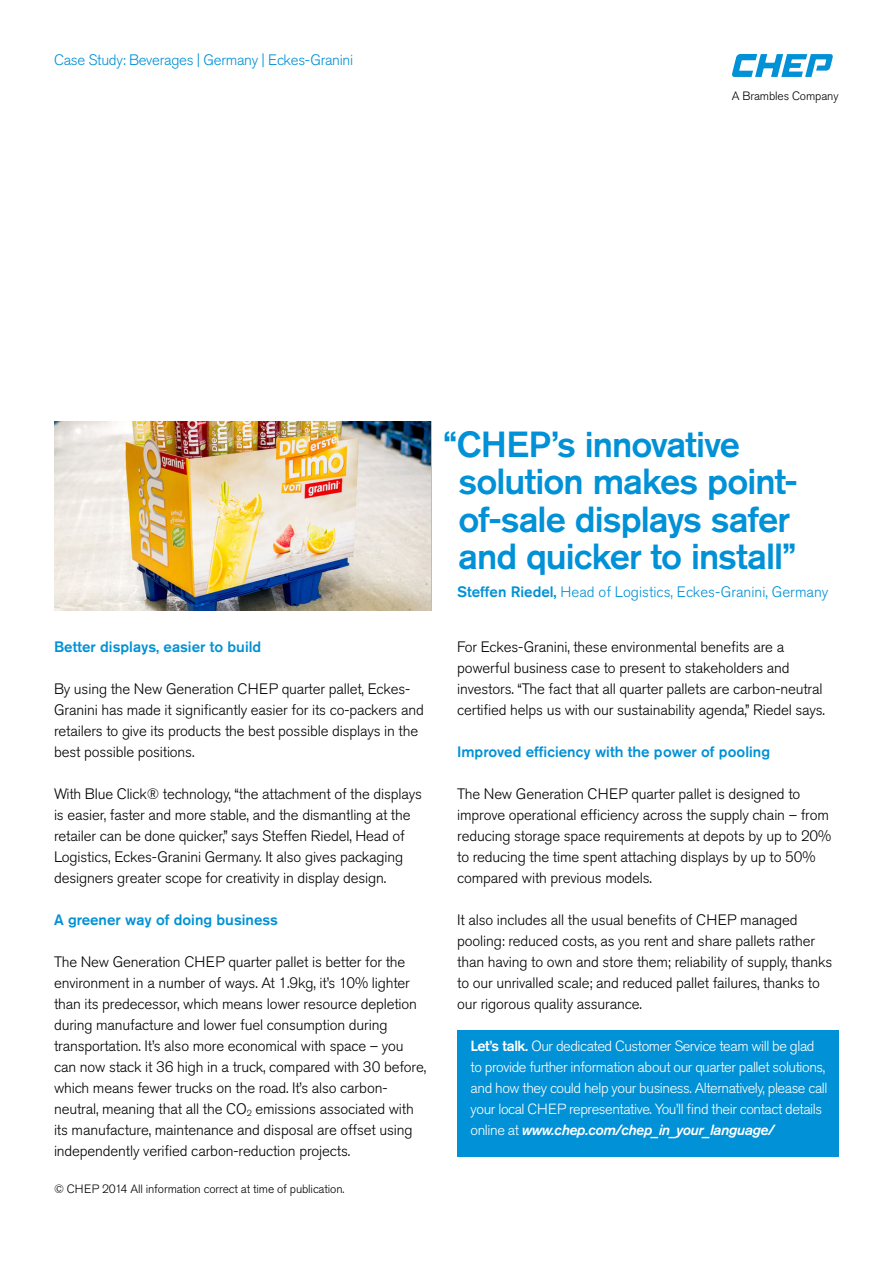
<style>
.page{position:relative;width:893px;height:1263px;background:#fff}
.page>*{position:absolute;margin:0;border:0;box-sizing:border-box;transform-origin:0 0}
.Body_Copy{font:500 36px/37.5px "Akzidenz Grotesk Pro";letter-spacing:-.025em;color:#0091d6}
.Body_Copy-2{font:300 15px/21px "Akzidenz Grotesk Pro";letter-spacing:-.01em;color:#000001}
.Body_Copy-3{font:500 15px "Akzidenz Grotesk Pro";color:#0091d6}
.Body_Copy-4{font:300 15px "Akzidenz Grotesk Pro";color:#0091d6}
.Body_Copy-5{font:300 15px "Akzidenz Grotesk Pro";letter-spacing:-.02em;color:#0091d6}
.Body_Copy-6{font:300 14.7px/21px "Akzidenz Grotesk Pro";letter-spacing:-.03em;color:#fff}
.Caption_Light{font:300 12px "Akzidenz Grotesk Pro";letter-spacing:-.01em;color:#000001}
.s1{font-weight:500}
.s2{font-weight:500;font-style:italic}
</style>
<div class="page">
<svg style="left:732px;top:54px;width:101px;height:23px"></svg>
<div style="left:457px;top:1030px;width:382px;height:127px;background:#0091d6"></div>
<img style="left:54px;top:421px;width:377px;height:189px">
<p class="Body_Copy-5" style="left:54px;top:50px;width:301px">Case Study: Beverages | Germany | Eckes-Granini</p>
<p class="Caption_Light" style="left:732px;top:88px;width:108px">A Brambles Company</p>
<p class="Body_Copy-3" style="left:54px;top:637px;width:209px">Better displays, easier to build</p>
<p class="Body_Copy-2" style="left:54px;top:678px;width:371px">By using the New Generation CHEP quarter pallet, Eckes-Granini has made it significantly easier for its co-packers and retailers to give its products the best possible displays in the best possible positions.</p>
<p class="Body_Copy-2" style="left:54px;top:783px;width:370px">With Blue Click® technology, “the attachment of the displays is easier, faster and more stable, and the dismantling at the retailer can be done quicker,” says Steffen Riedel, Head of Logistics, Eckes-Granini Germany. It also gives packaging designers greater scope for creativity in display design.</p>
<p class="Body_Copy-3" style="left:54px;top:910px;width:226px">A greener way of doing business</p>
<p class="Body_Copy-2" style="left:54px;top:951px;width:374px">The New Generation CHEP quarter pallet is better for the environment in a number of ways. At 1.9kg, it’s 10% lighter than its predecessor, which means lower resource depletion during manufacture and lower fuel consumption during transportation. It’s also more economical with space – you can now stack it 36 high in a truck, compared with 30 before, which means fewer trucks on the road. It’s also carbon&shy;neutral, meaning that all the CO<sub>2</sub> emissions associated with its manufacture, maintenance and disposal are offset using independently verified carbon-reduction projects.</p>
<p class="Caption_Light" style="left:54px;top:1181px;width:292px">© CHEP 2014 All information correct at time of publication.</p>
<p class="Body_Copy" style="left:459px;top:425px;width:341px;text-indent:-15px">“CHEP’s innovative solution makes point&shy;of-sale displays safer and quicker to install”</p>
<p class="Body_Copy-4" style="left:457px;top:582px;width:373px"><span class="s1">Steffen Riedel,</span> Head of Logistics, Eckes-Granini, Germany</p>
<p class="Body_Copy-2" style="left:457px;top:636px;width:369px">For Eckes-Granini, these environmental benefits are a powerful business case to present to stakeholders and investors. “The fact that all quarter pallets are carbon-neutral certified helps us with our sustainability agenda,” Riedel says.</p>
<p class="Body_Copy-3" style="left:457px;top:742px;width:314px">Improved efficiency with the power of pooling</p>
<p class="Body_Copy-2" style="left:457px;top:783px;width:376px">The New Generation CHEP quarter pallet is designed to improve operational efficiency across the supply chain – from reducing storage space requirements at depots by up to 20% to reducing the time spent attaching displays by up to 50% compared with previous models.</p>
<p class="Body_Copy-2" style="left:457px;top:909px;width:377px">It also includes all the usual benefits of CHEP managed pooling: reduced costs, as you rent and share pallets rather than having to own and store them; reliability of supply, thanks to our unrivalled scale; and reduced pallet failures, thanks to our rigorous quality assurance.</p>
<p class="Body_Copy-6" style="left:471px;top:1035px;width:358px"><span class="s1">Let’s talk.</span> Our dedicated Customer Service team will be glad to provide further information about our quarter pallet solutions, and how they could help your business. Alternatively, please call your local CHEP representative. You’ll find their contact details online at <span class="s2">www.chep.com/chep_in_your_language/</span></p>
</div>
